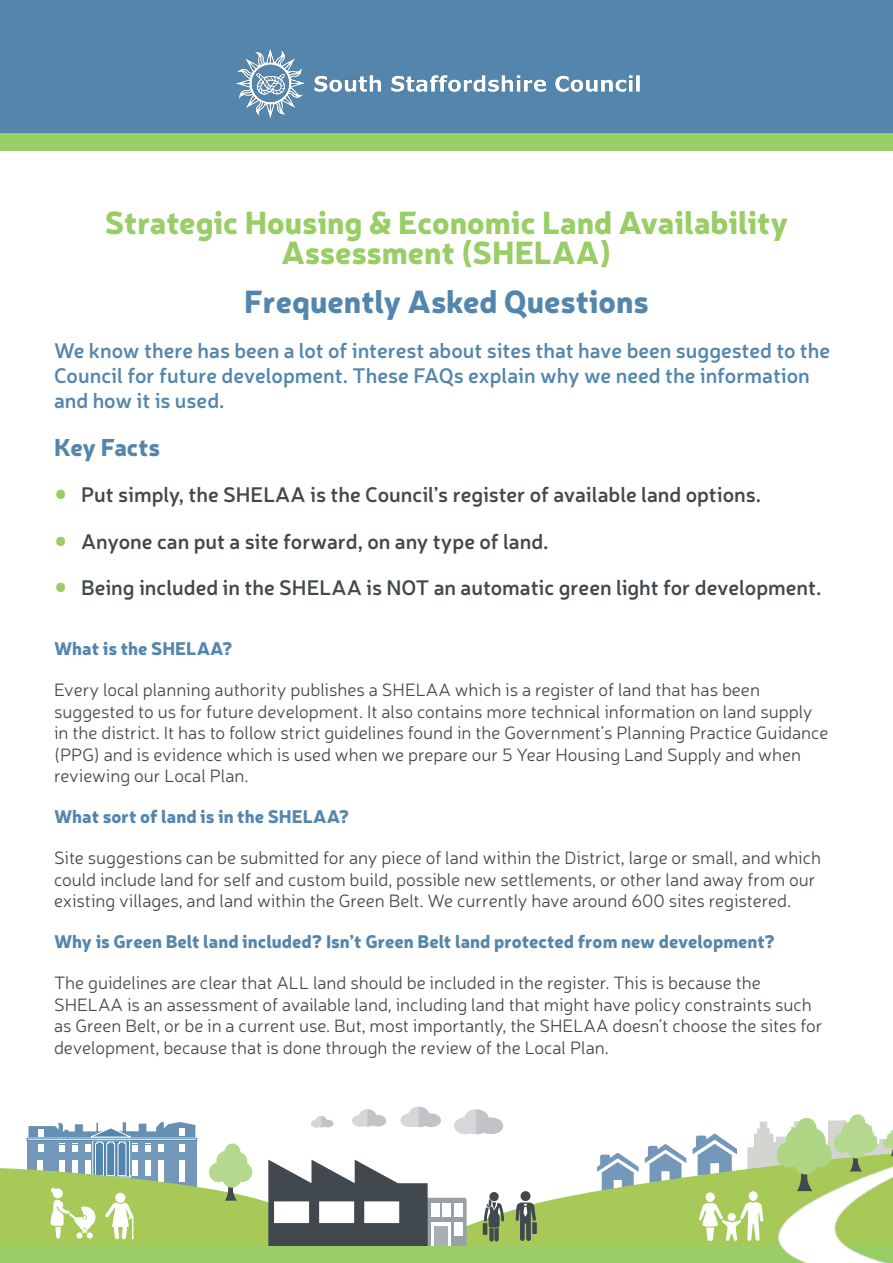
<style>
.page{position:relative;width:893px;height:1263px;background:#fff}
.page>*{position:absolute;margin:0;border:0;box-sizing:border-box;transform-origin:0 0}
.t1{font:900 31.5px/30px "Neris";color:#99cd65;text-align:center}
.t2{font:900 31.5px "Neris";color:#5486ad}
.t3{font:900 24px "Neris";letter-spacing:-.01em;color:#5486ad}
.t4{font:600 21px "Neris";color:#41494e}
.t5{font:600 21px/25.2px "Neris";color:#5486ad}
.t6{font:300 18px/21.6px "Neris";color:#41494e}
.t7{font:900 18px "Neris";color:#5486ad}
.s1{font-weight:900;font-size:30px;color:#99cd65}
</style>
<div class="page">
<svg style="left:441px;top:1152px;width:204px;height:95px"></svg>
<svg style="left:454px;top:1109px;width:49px;height:25px"></svg>
<div style="left:521px;top:1191px;width:9px;height:10px;background:#41494e;border-radius:50%"></div>
<svg style="left:532px;top:1222px;width:5px;height:12px"></svg>
<svg style="left:516px;top:1202px;width:20px;height:39px"></svg>
<svg style="left:484px;top:1199px;width:20px;height:42px"></svg>
<div style="left:489px;top:1192px;width:10px;height:9px;background:#41494e;border-radius:50%"></div>
<hr style="left:483px;top:1223px;width:4px;height:12px;background:#41494e">
<div style="left:423px;top:1198px;width:44px;height:57px;background:#98a1a7;border-radius:2px"></div>
<div style="left:442px;top:1203px;width:9px;height:14px;background:#fff"></div>
<div style="left:454px;top:1203px;width:9px;height:14px;background:#fff"></div>
<div style="left:454px;top:1222px;width:9px;height:14px;background:#fff"></div>
<div style="left:431px;top:1222px;width:20px;height:29px;background:#fff"></div>
<div style="left:434px;top:1226px;width:14px;height:20px;background:#a8b0b6"></div>
<svg style="left:0;top:1107px;width:441px;height:140px"></svg>
<div style="left:115px;top:1193px;width:10px;height:10px;background:#fff;border-radius:50%"></div>
<div style="left:0;top:1247px;width:893px;height:16px;background:#99cd65"></div>
<svg style="left:645px;top:1114px;width:248px;height:149px"></svg>
<div style="left:0;top:0;width:893px;height:134px;background:#5486ad"></div>
<div style="left:0;top:134px;width:893px;height:17px;background:#99cd65"></div>
<img style="left:236px;top:48px;width:404px;height:71px">
<p class="t1" style="left:105px;top:206px;width:685px">Strategic Housing &amp; Economic Land Availability<br>Assessment (SHELAA)</p>
<p class="t2" style="left:244px;top:279px;width:406px">Frequently Asked Questions</p>
<p class="t5" style="left:54px;top:337px;width:778px">We know there has been a lot of interest about sites that have been suggested to the<br>Council for future development. These FAQs explain why we need the information and how it is used.</p>
<p class="t3" style="left:54px;top:430px;width:108px">Key Facts</p>
<p class="t4" style="left:54px;top:481px;width:709px"><span class="s1">•</span> Put simply, the SHELAA is the Council’s register of available land options.</p>
<p class="t4" style="left:54px;top:527px;width:496px"><span class="s1">•</span> Anyone can put a site forward, on any type of land.</p>
<p class="t4" style="left:54px;top:573px;width:769px"><span class="s1">•</span> Being included in the SHELAA is NOT an automatic green light for development.</p>
<p class="t7" style="left:54px;top:635px;width:180px">What is the SHELAA?</p>
<p class="t6" style="left:54px;top:678px;width:776px">Every local planning authority publishes a SHELAA which is a register of land that has been suggested to us for future development. It also contains more technical information on land supply in the district. It has to follow strict guidelines found in the Government’s Planning Practice Guidance (PPG) and is evidence which is used when we prepare our 5 Year Housing Land Supply and when reviewing our Local Plan.</p>
<p class="t7" style="left:54px;top:803px;width:297px">What sort of land is in the SHELAA?</p>
<p class="t6" style="left:54px;top:846px;width:769px">Site suggestions can be submitted for any piece of land within the District, large or small, and which could include land for self and custom build, possible new settlements, or other land away from our existing villages, and land within the Green Belt. We currently have around 600 sites registered.</p>
<p class="t7" style="left:54px;top:928px;width:723px">Why is Green Belt land included? Isn’t Green Belt land protected from new development?</p>
<p class="t6" style="left:54px;top:971px;width:770px">The guidelines are clear that ALL land should be included in the register. This is because the SHELAA is an assessment of available land, including land that might have policy constraints such as Green Belt, or be in a current use. But, most importantly, the SHELAA doesn’t choose the sites for development, because that is done through the review of the Local Plan.</p>
</div>
